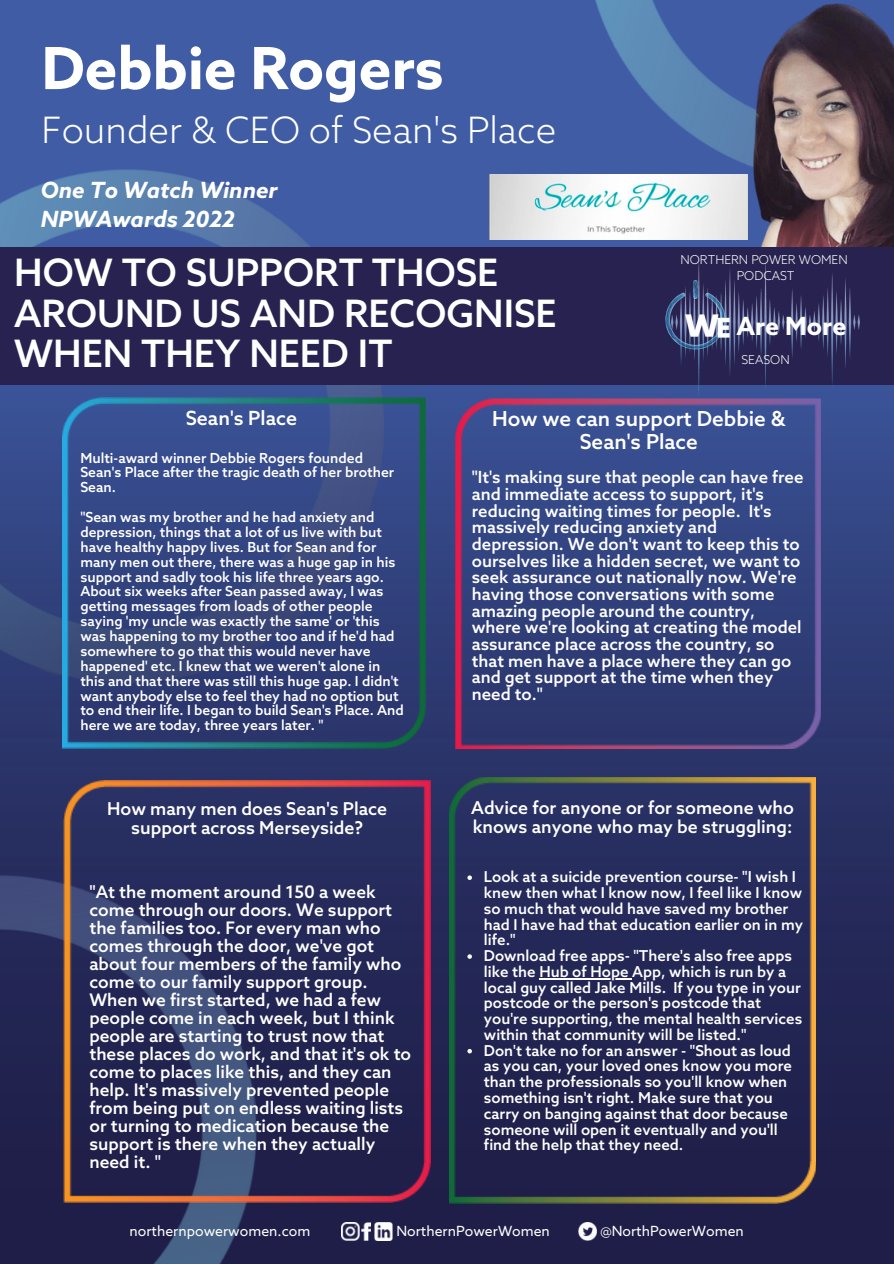
<style>
.page{position:relative;width:894px;height:1264px;background:#fff}
.page>*{position:absolute;margin:0;border:0;box-sizing:border-box;transform-origin:0 0}
.t1{font:700 58.2px "Azo Sans";color:#fff}
.t2{font:500 37.8px/40.5px "Azo Sans";color:#fff}
.t3{font:300 36.45px "Azo Sans";color:#fff}
.t4{font:700 25.05px "Azo Sans";color:#fff}
.t5{font:italic 700 22.35px/29.2px "Azo Sans";color:#fff}
.t6{font:500 20.7px/22.5px "Azo Sans";color:#fff;text-align:center}
.t7{font:500 19.5px "Azo Sans";color:#fff}
.t8{font:500 17.7px/19.2px "Azo Sans";color:#fff;text-align:center}
.t9{font:500 17.25px/18px "Azo Sans";color:#fff}
.t10{font:500 16.8px/16.6px "Azo Sans";color:#fff}
.t11{font:500 15px/15.8px "Azo Sans";color:#fff}
.t12{font:13.95px "Azo Sans";color:#fff}
.t13{font:500 13.8px/14.9px "Azo Sans";color:#fff}
.t14{font:300 12.3px/15.8px "Azo Sans";color:#fff;text-align:center}
</style>
<div class="page">
<div style="left:0;top:0;width:893px;height:1263px;background:#3f5ca5"></div>
<img style="left:0;top:169px;width:310px;height:78px">
<img style="left:518px;top:0;width:218px;height:240px">
<img style="left:736px;top:3px;width:157px;height:244px">
<img style="left:0;top:385px;width:893px;height:878px">
<img style="left:63px;top:397px;width:362px;height:351px">
<img style="left:0;top:845px;width:288px;height:418px">
<img style="left:449px;top:777px;width:366px;height:426px">
<img style="left:375px;top:1222px;width:18px;height:18px">
<img style="left:362px;top:1222px;width:9px;height:18px">
<img style="left:341px;top:1222px;width:18px;height:18px">
<img style="left:578px;top:1222px;width:18px;height:18px">
<img style="left:455px;top:397px;width:365px;height:351px">
<img style="left:64px;top:780px;width:366px;height:422px">
<div style="left:0;top:247px;width:893px;height:138px;background:#282250"></div>
<img style="left:671px;top:260px;width:188px;height:139px">
<img style="left:665px;top:274px;width:66px;height:80px">
<img style="left:684px;top:301px;width:47px;height:47px">
<img style="left:489px;top:175px;width:257px;height:64px">
<svg style="left:467px;top:875px;width:5px;height:5px"></svg>
<svg style="left:467px;top:954px;width:5px;height:4px"></svg>
<hr style="left:539px;top:977px;width:93px;height:2px;background:#fff">
<svg style="left:467px;top:1048px;width:5px;height:5px"></svg>
<h1 class="t1" style="left:41px;top:38px;width:403px">Debbie Rogers</h1>
<h3 class="t3" style="left:41px;top:111px;width:516px">Founder &amp; CEO of Sean's Place</h3>
<h3 class="t5" style="left:41px;top:177px;width:238px">One To Watch Winner<br>NPWAwards 2022</h3>
<h2 class="t2" style="left:14px;top:255px;width:543px">HOW TO SUPPORT THOSE<br>AROUND US AND RECOGNISE<br>WHEN THEY NEED IT</h2>
<p class="t14" style="left:680px;top:253px;width:169px">NORTHERN POWER WOMEN<br>PODCAST</p>
<h3 class="t4" style="left:736px;top:313px;width:111px">Are More</h3>
<p class="t14" style="left:741px;top:352px;width:50px">SEASON</p>
<h3 class="t7" style="left:186px;top:408px;width:113px">Sean's Place</h3>
<p class="t13" style="left:80px;top:451px;width:315px">Multi-award winner Debbie Rogers founded<br>Sean's Place after the tragic death of her brother<br>Sean.</p>
<p class="t13" style="left:80px;top:511px;width:325px">"Sean was my brother and he had anxiety and depression, things that a lot of us live with but have healthy happy lives. But for Sean and for many men out there, there was a huge gap in his support and sadly took his life three years ago.<br>About six weeks after Sean passed away, I was getting messages from loads of other people saying 'my uncle was exactly the same' or 'this was happening to my brother too and if he'd had somewhere to go that this would never have happened' etc. I knew that we weren't alone in this and that there was still this huge gap. I didn't want anybody else to feel they had no option but to end their life. I began to build Sean's Place. And here we are today, three years later. "</p>
<p class="t8" style="left:107px;top:800px;width:281px">How many men does Sean's Place support across Merseyside?</p>
<p class="t9" style="left:89px;top:884px;width:323px">"At the moment around 150 a week come through our doors. We support the families too. For every man who comes through the door, we've got about four members of the family who come to our family support group.<br>When we first started, we had a few people come in each week, but I think people are starting to trust now that these places do work, and that it's ok to come to places like this, and they can help. It's massively prevented people from being put on endless waiting lists or turning to medication because the support is there when they actually need it. "</p>
<h3 class="t6" style="left:492px;top:409px;width:295px">How we can support Debbie &amp;<br>Sean's Place</h3>
<p class="t10" style="left:471px;top:470px;width:333px">"It's making sure that people can have free and immediate access to support, it's reducing waiting times for people. It's massively reducing anxiety and depression. We don't want to keep this to ourselves like a hidden secret, we want to seek assurance out nationally now. We're having those conversations with some amazing people around the country, where we're looking at creating the model assurance place across the country, so that men have a place where they can go and get support at the time when they need to."</p>
<p class="t8" style="left:471px;top:799px;width:324px;text-align:left">Advice for anyone or for someone who knows anyone who may be struggling:</p>
<p class="t11" style="left:484px;top:870px;width:320px">Look at a suicide prevention course- "I wish I knew then what I know now, I feel like I know so much that would have saved my brother had I have had that education earlier on in my life."<br>Download free apps- "There's also free apps like the Hub of Hope App, which is run by a local guy called Jake Mills. If you type in your postcode or the person's postcode that you're supporting, the mental health services within that community will be listed."<br>Don't take no for an answer - "Shout as loud as you can, your loved ones know you more than the professionals so you'll know when something isn't right. Make sure that you carry on banging against that door because someone will open it eventually and you'll find the help that they need.</p>
<p class="t12" style="left:130px;top:1223px;width:182px">northernpowerwomen.com</p>
<p class="t12" style="left:396px;top:1223px;width:155px">NorthernPowerWomen</p>
<p class="t12" style="left:600px;top:1223px;width:145px">@NorthPowerWomen</p>
</div>
